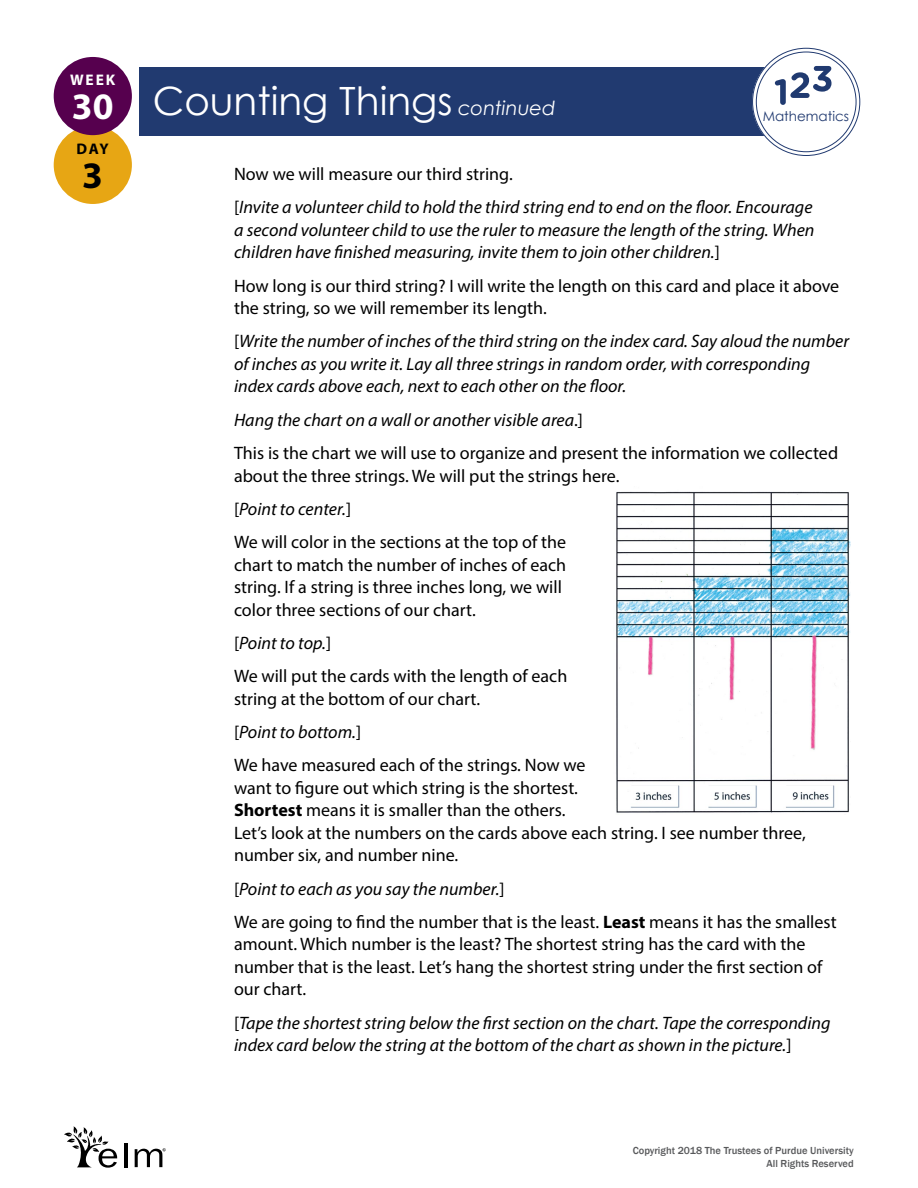
<style>
.page{position:relative;width:918px;height:1188px;background:#fff}
.page>*{position:absolute;margin:0;border:0;box-sizing:border-box;transform-origin:0 0}
.t1{font:39px "Century Gothic";color:#fff}
.t2{font:700 37.5px "Myriad Pro";color:#fff}
.t3{font:700 37.5px "Myriad Pro";color:#000}
._3-03_Lesson_Body_GREP_Italics{font:18px/22.5px "Myriad Pro";color:#000}
._3-03_Lesson_Body_GREP_Italics-2{font:italic 18px/22.5px "Myriad Pro";color:#000}
.t4{font:700 15.45px "Myriad Pro";color:#fff}
.t5{font:700 15.45px "Myriad Pro";color:#000}
.t6{font:13.5px "Century Gothic";color:#213a70}
.t7{font:500 10.5px/12.6px "Franklin Gothic";color:#58595b;text-align:right}
.s1{font-style:italic;font-size:19.5px}
.s2{font-style:normal}
.s3{font-weight:700}
</style>
<div class="page">
<div style="left:140px;top:68px;width:628px;height:68px;background:#213a70"></div>
<div style="left:54px;top:126px;width:78px;height:78px;background:#e7a614;border-radius:50%"></div>
<div style="left:54px;top:57px;width:78px;height:78px;background:#56004e;border-radius:50%"></div>
<div style="left:754px;top:50px;width:104px;height:104px;background:#fff;border-radius:50%"></div>
<div style="left:752px;top:48px;width:108px;height:108px;border:4px solid #fff;border-radius:50%"></div>
<svg style="left:775px;top:66px;width:57px;height:39px"></svg>
<img style="left:616px;top:491px;width:234px;height:322px">
<hr style="left:124px;top:1143px;width:3px;height:24px;background:#000">
<svg style="left:64px;top:1126px;width:53px;height:42px"></svg>
<svg style="left:135px;top:1148px;width:31px;height:19px"></svg>
<p class="t4" style="left:70px;top:69px;width:47px">WEEK</p>
<h2 class="t2" style="left:72px;top:82px;width:43px">30</h2>
<p class="t5" style="left:77px;top:138px;width:34px">DAY</p>
<h2 class="t3" style="left:82px;top:151px;width:22px">3</h2>
<h1 class="t1" style="left:153px;top:74px;width:404px">Counting Things <span class="s1">continued</span></h1>
<p class="t6" style="left:763px;top:107px;width:88px">Mathematics</p>
<p class="_3-03_Lesson_Body_GREP_Italics" style="left:234px;top:162px;width:280px">Now we will measure our third string.</p>
<p class="_3-03_Lesson_Body_GREP_Italics-2" style="left:234px;top:196px;width:582px;text-align:justify"><span class="s2">[</span>Invite a volunteer child to hold the third string end to end on the floor. Encourage a second volunteer child to use the ruler to measure the length of the string. When children have finished measuring, invite them to join other children.<span class="s2">]</span></p>
<p class="_3-03_Lesson_Body_GREP_Italics" style="left:234px;top:274px;width:607px">How long is our third string? I will write the length on this card and place it above the string, so we will remember its length.</p>
<p class="_3-03_Lesson_Body_GREP_Italics-2" style="left:234px;top:330px;width:617px"><span class="s2">[</span>Write the number of inches of the third string on the index card. Say aloud the number of inches as you write it. Lay all three strings in random order, with corresponding index cards above each, next to each other on the floor.</p>
<p class="_3-03_Lesson_Body_GREP_Italics-2" style="left:234px;top:408px;width:350px">Hang the chart on a wall or another visible area<span class="s2">.]</span></p>
<p class="_3-03_Lesson_Body_GREP_Italics" style="left:234px;top:441px;width:606px">This is the chart we will use to organize and present the information we collected about the three strings. We will put the strings here.</p>
<p class="_3-03_Lesson_Body_GREP_Italics-2" style="left:234px;top:497px;width:119px"><span class="s2">[</span>Point to center.<span class="s2">]</span></p>
<p class="_3-03_Lesson_Body_GREP_Italics" style="left:234px;top:531px;width:334px">We will color in the sections at the top of the chart to match the number of inches of each string. If a string is three inches long, we will color three sections of our chart.</p>
<p class="_3-03_Lesson_Body_GREP_Italics-2" style="left:234px;top:631px;width:99px"><span class="s2">[</span>Point to top.<span class="s2">]</span></p>
<p class="_3-03_Lesson_Body_GREP_Italics" style="left:234px;top:665px;width:335px">We will put the cards with the length of each string at the bottom of our chart.</p>
<p class="_3-03_Lesson_Body_GREP_Italics-2" style="left:234px;top:720px;width:129px"><span class="s2">[</span>Point to bottom.<span class="s2">]</span></p>
<p class="_3-03_Lesson_Body_GREP_Italics" style="left:234px;top:754px;width:573px">We have measured each of the strings. Now we<br>want to figure out which string is the shortest.<br><span class="s3">Shortest</span> means it is smaller than the others.<br>Let’s look at the numbers on the cards above each string. I see number three, number six, and number nine.</p>
<p class="_3-03_Lesson_Body_GREP_Italics-2" style="left:234px;top:877px;width:272px"><span class="s2">[</span>Point to each as you say the number.<span class="s2">]</span></p>
<p class="_3-03_Lesson_Body_GREP_Italics" style="left:234px;top:910px;width:604px">We are going to find the number that is the least. <span class="s3">Least</span> means it has the smallest amount. Which number is the least? The shortest string has the card with the number that is the least. Let’s hang the shortest string under the first section of our chart.</p>
<p class="_3-03_Lesson_Body_GREP_Italics-2" style="left:234px;top:1011px;width:598px"><span class="s2">[</span>Tape the shortest string below the first section on the chart. Tape the corresponding index card below the string at the bottom of the chart as shown in the picture.<span class="s2">]</span></p>
<p class="t7" style="left:633px;top:1145px;width:223px">Copyright 2018 The Trustees of Purdue University<br>All Rights Reserved</p>
</div>
